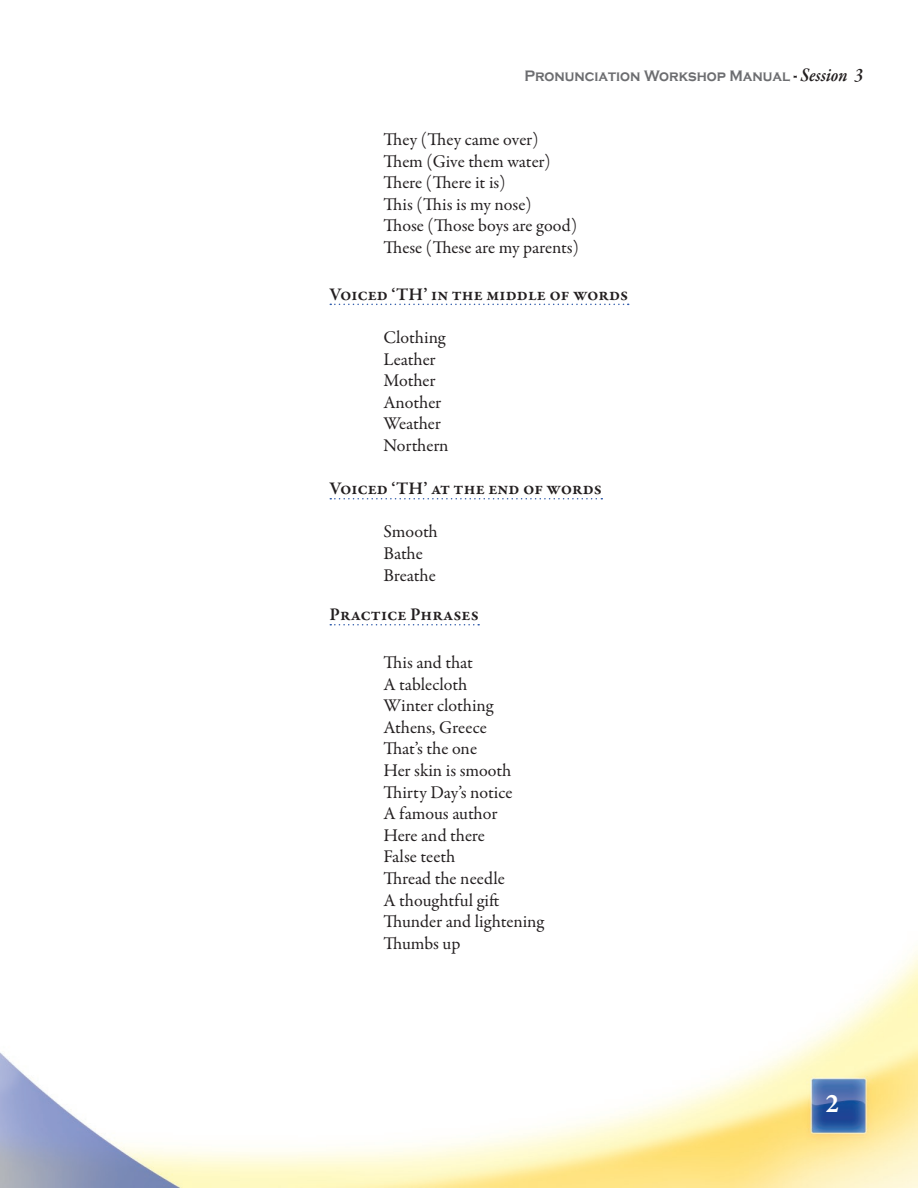
<style>
.page{position:relative;width:918px;height:1188px;background:#fff}
.page>*{position:absolute;margin:0;border:0;box-sizing:border-box;transform-origin:0 0}
.t1{font:700 27px "Minion Pro";color:#fff}
.t2{font:italic 600 19.5px "Garamond Premr Pro";letter-spacing:-.005em;color:#231f20;scale:.9 1}
.Body_Text_2{font:18px "Garamond Premr Pro";letter-spacing:-.005em;color:#231f20}
.Body_Text_2-2{font:600 18px "Garamond Premr Pro";letter-spacing:-.005em;color:#231f20}
.Heading_1{font:600 18px "Garamond Premr Pro";color:#231f20}
.t3{font:700 15.6px "Copperplate Gothic";color:#6c6d70;scale:.9 1}
.s1{color:#231f20}
</style>
<div class="page">
<img style="left:0;top:303px;width:918px;height:885px">
<svg style="left:330px;top:304px;width:299px;height:1px"></svg>
<svg style="left:330px;top:498px;width:272px;height:1px"></svg>
<svg style="left:330px;top:624px;width:149px;height:1px"></svg>
<p class="t2" style="left:800px;top:63px;width:71px">Session 3</p>
<p class="t3" style="left:524px;top:68px;width:304px">Pronunciation Workshop Manual <span class="s1">-</span></p>
<p class="t2" style="left:854px;top:63px;width:11px">1</p>
<p class="Body_Text_2" style="left:384px;top:129px;width:157px">They (They came over)</p>
<p class="Body_Text_2" style="left:384px;top:150px;width:169px">Them (Give them water)</p>
<p class="Body_Text_2" style="left:384px;top:172px;width:123px">There (There it is)</p>
<p class="Body_Text_2" style="left:384px;top:193px;width:150px">This (This is my nose)</p>
<p class="Body_Text_2" style="left:384px;top:215px;width:195px">Those (Those boys are good)</p>
<p class="Body_Text_2" style="left:384px;top:237px;width:197px">These (These are my parents)</p>
<p class="Body_Text_2-2" style="left:330px;top:283px;width:300px">Voiced ‘TH’ in the middle of words</p>
<p class="Body_Text_2" style="left:384px;top:327px;width:63px">Clothing</p>
<p class="Body_Text_2" style="left:384px;top:348px;width:54px">Leather</p>
<p class="Body_Text_2" style="left:384px;top:370px;width:54px">Mother</p>
<p class="Body_Text_2" style="left:384px;top:391px;width:59px">Another</p>
<p class="Body_Text_2" style="left:384px;top:413px;width:59px">Weather</p>
<p class="Body_Text_2" style="left:384px;top:435px;width:67px">Northern</p>
<p class="Body_Text_2-2" style="left:330px;top:478px;width:274px">Voiced ‘TH’ at the end of words</p>
<p class="Body_Text_2" style="left:384px;top:521px;width:56px">Smooth</p>
<p class="Body_Text_2" style="left:384px;top:543px;width:41px">Bathe</p>
<p class="Body_Text_2" style="left:384px;top:564px;width:54px">Breathe</p>
<p class="Heading_1" style="left:330px;top:604px;width:151px">Practice Phrases</p>
<p class="Body_Text_2" style="left:384px;top:651px;width:91px">This and that</p>
<p class="Body_Text_2" style="left:384px;top:673px;width:85px">A tablecloth</p>
<p class="Body_Text_2" style="left:384px;top:695px;width:111px">Winter clothing</p>
<p class="Body_Text_2" style="left:384px;top:716px;width:105px">Athens, Greece</p>
<p class="Body_Text_2" style="left:384px;top:738px;width:95px">That’s the one</p>
<p class="Body_Text_2" style="left:384px;top:759px;width:129px">Her skin is smooth</p>
<p class="Body_Text_2" style="left:384px;top:781px;width:131px">Thirty Day’s notice</p>
<p class="Body_Text_2" style="left:384px;top:803px;width:116px">A famous author</p>
<p class="Body_Text_2" style="left:384px;top:824px;width:103px">Here and there</p>
<p class="Body_Text_2" style="left:384px;top:846px;width:73px">False teeth</p>
<p class="Body_Text_2" style="left:384px;top:867px;width:123px">Thread the needle</p>
<p class="Body_Text_2" style="left:384px;top:889px;width:117px">A thoughtful gift</p>
<p class="Body_Text_2" style="left:384px;top:911px;width:162px">Thunder and lightening</p>
<p class="Body_Text_2" style="left:384px;top:932px;width:78px">Thumbs up</p>
<h1 class="t1" style="left:825px;top:1085px;width:15px">2</h1>
</div>
